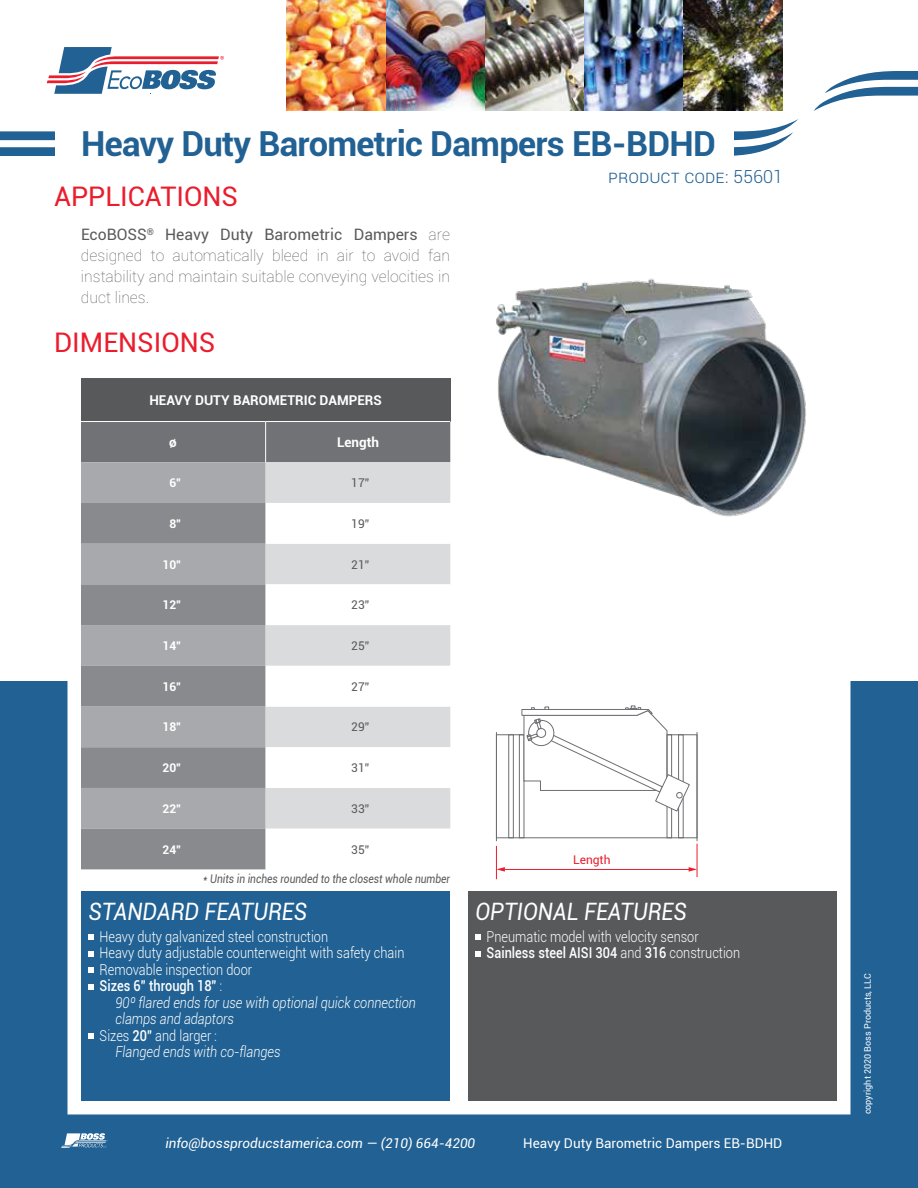
<style>
.page{position:relative;width:918px;height:1188px;background:#fff}
.page>*{position:absolute;margin:0;border:0;box-sizing:border-box;transform-origin:0 0}
.t1{font:700 34.5px "Roboto";letter-spacing:-.02em;color:#216193}
.t2{font:27px "Roboto";color:#ea1d2d}
.t3{font:italic 24px "Roboto";color:#fff;scale:.9 1}
.t4{font:300 18px "Roboto";color:#216193}
.t5{font:100 15.75px/21px "Roboto";color:#58595b;text-align:justify}
.t6{font:300 15px/16.5px "Roboto";color:#fff;scale:.85 1}
.t7{font:italic 300 15px "Roboto";color:#fff;scale:.85 1}
.t8{font:italic 13.5px "Roboto";color:#fff}
.t9{font:700 13.5px "Roboto";color:#fff}
.t10{font:13.5px "Roboto";color:#fff}
.t11{font:italic 12px "Roboto";color:#58595b;scale:.85 1}
.t12{font:12px "Roboto";color:#58595b}
.t13{font:700 12px "Roboto";color:#fff}
.t14{font:12px "Roboto";color:#ea1d2d}
.t15{font:9px "Roboto";color:#fff}
.s1{font-weight:400}
.s2{font-weight:500}
</style>
<div class="page">
<svg style="left:1px;top:681px;width:917px;height:507px;fill:#216193"></svg>
<hr style="left:0;top:681px;width:1px;height:507px;background:#216193">
<img style="left:496px;top:278px;width:310px;height:239px">
<div style="left:81px;top:378px;width:369px;height:44px;background:#58595b"></div>
<div style="left:81px;top:422px;width:369px;height:40px;background:#717275"></div>
<div style="left:81px;top:462px;width:185px;height:41px;background:#a7a9ac"></div>
<div style="left:266px;top:462px;width:184px;height:41px;background:#dadbdc"></div>
<svg style="left:81px;top:503px;width:185px;height:366px;background:#96989b"></svg>
<svg style="left:266px;top:544px;width:184px;height:325px"></svg>
<hr style="left:265px;top:422px;width:1px;height:40px;background:#fff">
<hr style="left:81px;top:421px;width:185px;height:1px;background:#fff">
<hr style="left:266px;top:421px;width:184px;height:1px;background:#fff">
<hr style="left:496px;top:846px;width:1px;height:33px;background:#ea1d2d">
<hr style="left:697px;top:844px;width:1px;height:33px;background:#ea1d2d">
<hr style="left:503px;top:869px;width:187px;height:1px;background:#ea1d2d">
<svg style="left:496px;top:867px;width:9px;height:5px"></svg>
<svg style="left:689px;top:867px;width:8px;height:5px"></svg>
<div style="left:496px;top:735px;width:201px;height:103px;background:#fff"></div>
<div style="left:496px;top:734px;width:201px;height:104px;border:1px solid #6d6e71"></div>
<div style="left:508px;top:734px;width:6px;height:104px;border:1px solid #6d6e71"></div>
<div style="left:519px;top:734px;width:5px;height:104px;border:1px solid #6d6e71"></div>
<div style="left:678px;top:734px;width:6px;height:104px;border:1px solid #6d6e71"></div>
<div style="left:667px;top:734px;width:5px;height:104px;border:1px solid #6d6e71"></div>
<hr style="left:496px;top:732px;width:1px;height:109px;background:#6d6e71">
<hr style="left:697px;top:732px;width:1px;height:109px;background:#6d6e71">
<svg style="left:521px;top:706px;width:169px;height:106px"></svg>
<div style="left:81px;top:891px;width:369px;height:210px;background:#216193"></div>
<div style="left:468px;top:891px;width:369px;height:210px;background:#58595b"></div>
<svg style="left:89px;top:935px;width:5px;height:5px"></svg>
<svg style="left:89px;top:951px;width:5px;height:6px"></svg>
<svg style="left:89px;top:968px;width:5px;height:5px"></svg>
<svg style="left:89px;top:984px;width:5px;height:6px"></svg>
<svg style="left:89px;top:1034px;width:5px;height:5px"></svg>
<svg style="left:476px;top:935px;width:5px;height:5px"></svg>
<svg style="left:476px;top:951px;width:5px;height:6px"></svg>
<svg style="left:61px;top:1133px;width:46px;height:15px"></svg>
<svg style="left:0;top:131px;width:54px;height:25px"></svg>
<svg style="left:734px;top:119px;width:64px;height:37px"></svg>
<svg style="left:814px;top:71px;width:104px;height:40px"></svg>
<svg style="left:47px;top:47px;width:177px;height:47px"></svg>
<img style="left:286px;top:0;width:497px;height:110px">
<h1 class="t1" style="left:81px;top:119px;width:637px">Heavy Duty Barometric Dampers EB-BDHD</h1>
<h2 class="t2" style="left:54px;top:177px;width:186px">APPLICATIONS</h2>
<p class="t5" style="left:81px;top:223px;width:370px"><span class="s1">EcoBOSS</span><sup>®</sup> <span class="s1">Heavy Duty Barometric Dampers</span> are designed to automatically bleed in air to avoid fan instability and maintain suitable conveying velocities in duct lines.</p>
<h2 class="t2" style="left:54px;top:324px;width:163px">DIMENSIONS</h2>
<p class="t9" style="left:149px;top:391px;width:234px">HEAVY DUTY BAROMETRIC DAMPERS</p>
<p class="t9" style="left:169px;top:433px;width:9px">ø</p>
<p class="t9" style="left:337px;top:433px;width:44px">Length</p>
<p class="t13" style="left:169px;top:474px;width:14px">6”</p>
<p class="t12" style="left:351px;top:474px;width:20px">17”</p>
<p class="t13" style="left:169px;top:515px;width:14px">8”</p>
<p class="t12" style="left:351px;top:515px;width:20px">19”</p>
<p class="t13" style="left:162px;top:556px;width:20px">10”</p>
<p class="t12" style="left:351px;top:556px;width:20px">21”</p>
<p class="t13" style="left:162px;top:597px;width:20px">12”</p>
<p class="t12" style="left:351px;top:597px;width:20px">23”</p>
<p class="t13" style="left:162px;top:637px;width:20px">14”</p>
<p class="t12" style="left:351px;top:637px;width:20px">25”</p>
<p class="t13" style="left:162px;top:678px;width:20px">16”</p>
<p class="t12" style="left:351px;top:678px;width:20px">27”</p>
<p class="t13" style="left:162px;top:719px;width:20px">18”</p>
<p class="t12" style="left:351px;top:719px;width:20px">29”</p>
<p class="t13" style="left:162px;top:759px;width:20px">20”</p>
<p class="t12" style="left:351px;top:759px;width:20px">31”</p>
<p class="t13" style="left:162px;top:800px;width:20px">22”</p>
<p class="t12" style="left:351px;top:800px;width:20px">33”</p>
<p class="t13" style="left:162px;top:841px;width:20px">24”</p>
<p class="t12" style="left:351px;top:841px;width:20px">35”</p>
<p class="t11" style="left:203px;top:870px;width:292px">* Units in inches rounded to the closest whole number</p>
<h3 class="t3" style="left:89px;top:894px;width:244px">STANDARD FEATURES</h3>
<p class="t6" style="left:100px;top:928px;width:360px">Heavy duty galvanized steel construction<br>Heavy duty adjustable counterweight with safety chain Removable inspection door<br><span class="s2">Sizes 6” through 18”</span> :</p>
<p class="t7" style="left:116px;top:992px;width:355px">90º flared ends for use with optional quick connection</p>
<p class="t7" style="left:116px;top:1008px;width:141px">clamps and adaptors</p>
<p class="t6" style="left:100px;top:1027px;width:139px">Sizes <span class="s2">20”</span> and larger :</p>
<p class="t7" style="left:116px;top:1041px;width:196px">Flanged ends with co-flanges</p>
<p class="t4" style="left:608px;top:164px;width:176px">Product code: 55601</p>
<p class="t14" style="left:573px;top:851px;width:39px">Length</p>
<h3 class="t3" style="left:476px;top:894px;width:236px">OPTIONAL FEATURES</h3>
<p class="t6" style="left:487px;top:928px;width:300px">Pneumatic model with velocity sensor<br><span class="s2">Sainless steel AISI 304</span> and <span class="s2">316</span> construction</p>
<p class="t8" style="left:165px;top:1133px;width:311px">info@bossproducstamerica.com — (210) 664-4200</p>
<p class="t10" style="left:523px;top:1133px;width:261px">Heavy Duty Barometric Dampers EB-BDHD</p>
<p class="t15" style="left:861px;top:1114px;width:143px;rotate:-90deg">copyright 2020 Boss Products, LLC</p>
</div>
